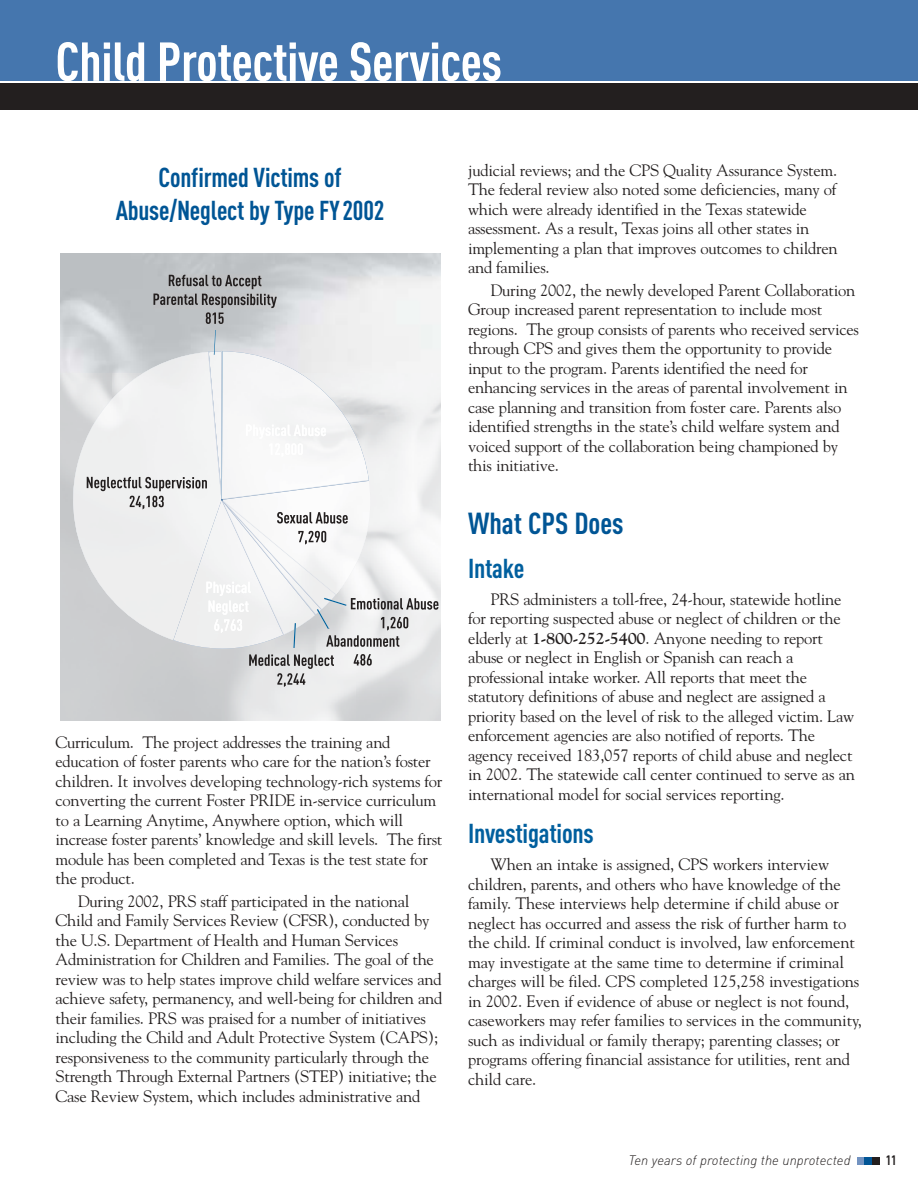
<style>
.page{position:relative;width:918px;height:1188px;background:#fff}
.page>*{position:absolute;margin:0;border:0;box-sizing:border-box;transform-origin:0 0}
.t1{font:700 54px "DIN Cond";letter-spacing:-.01em;color:#fff}
.t2{font:700 30px "DIN Cond";color:#005595}
.t3{font:700 27px/33px "DIN Cond";letter-spacing:-.01em;color:#005595;text-align:center}
.t4{font:700 27px "DIN Cond";letter-spacing:-.01em;color:#005f9e}
.t5{font:16.5px/19.5px "Goudy";letter-spacing:-.015em;color:#231f1f}
.t6{font:italic 300 13.5px "DIN";color:#231f1f}
.t7{font:700 13.5px "DIN Cond";color:#231f1f}
.s1{font-weight:700}
.s2{color:#fff}
</style>
<div class="page">
<div style="left:857px;top:1157px;width:8px;height:8px;background:#7393c1"></div>
<div style="left:872px;top:1157px;width:8px;height:8px;background:#231f1f"></div>
<div style="left:865px;top:1157px;width:7px;height:8px;background:#005595"></div>
<div style="left:0;top:83px;width:918px;height:27px;background:#231f1f"></div>
<div style="left:0;top:0;width:918px;height:81px;background:#4576ae"></div>
<svg style="left:61px;top:352px;width:10px;height:288px;background:#cecfd1"></svg>
<img style="left:71px;top:352px;width:16px;height:288px">
<img style="left:169px;top:275px;width:93px;height:14px">
<img style="left:169px;top:275px;width:69px;height:11px">
<img style="left:153px;top:294px;width:124px;height:14px">
<img style="left:153px;top:294px;width:67px;height:11px">
<img style="left:206px;top:312px;width:18px;height:12px">
<img style="left:313px;top:654px;width:21px;height:15px">
<img style="left:249px;top:654px;width:64px;height:15px">
<img style="left:277px;top:673px;width:28px;height:14px">
<img style="left:395px;top:635px;width:4px;height:12px">
<img style="left:374px;top:635px;width:21px;height:12px">
<img style="left:354px;top:654px;width:18px;height:12px">
<img style="left:432px;top:598px;width:7px;height:12px">
<img style="left:374px;top:598px;width:58px;height:12px">
<img style="left:381px;top:617px;width:27px;height:14px">
<svg style="left:87px;top:330px;width:287px;height:319px"></svg>
<h1 class="t1" style="left:56px;top:42px;width:448px">Child Protective Services</h1>
<h3 class="t3" style="left:116px;top:164px;width:270px">Confirmed Victims of<br>Abuse/Neglect by Type FY 2002</h3>
<p class="t5" style="left:56px;top:733px;width:388px">Curriculum. The project addresses the training and education of foster parents who care for the nation’s foster children. It involves developing technology-rich systems for converting the current Foster PRIDE in-service curriculum to a Learning Anytime, Anywhere option, which will increase foster parents’ knowledge and skill levels. The first module has been completed and Texas is the test state for the product.</p>
<p class="t5" style="left:56px;top:892px;width:388px;text-indent:22px">During 2002, PRS staff participated in the national Child and Family Services Review (CFSR), conducted by the U.S. Department of Health and Human Services Administration for Children and Families. The goal of the review was to help states improve child welfare services and achieve safety, permanency, and well-being for children and their families. PRS was praised for a number of initiatives including the Child and Adult Protective System (CAPS); responsiveness to the community particularly through the Strength Through External Partners (STEP) initiative; the Case Review System, which includes administrative and</p>
<p class="t5" style="left:468px;top:162px;width:371px">judicial reviews; and the CPS Quality Assurance System.<br>The federal review also noted some deficiencies, many of which were already identified in the Texas statewide assessment. As a result, Texas joins all other states in implementing a plan that improves outcomes to children and families.</p>
<p class="t5" style="left:468px;top:282px;width:393px;text-indent:22px">During 2002, the newly developed Parent Collaboration Group increased parent representation to include most regions. The group consists of parents who received services through CPS and gives them the opportunity to provide input to the program. Parents identified the need for enhancing services in the areas of parental involvement in case planning and transition from foster care. Parents also identified strengths in the state’s child welfare system and voiced support of the collaboration being championed by this initiative.</p>
<h2 class="t2" style="left:468px;top:513px;width:157px">What CPS Does</h2>
<h3 class="t4" style="left:468px;top:559px;width:58px">Intake</h3>
<p class="t5" style="left:468px;top:591px;width:389px;text-indent:22px">PRS administers a toll-free, 24-hour, statewide hotline for reporting suspected abuse or neglect of children or the elderly at <span class="s1">1-800-252-5400</span>. Anyone needing to report abuse or neglect in English or Spanish can reach a professional intake worker. All reports that meet the statutory definitions of abuse and neglect are assigned a priority based on the level of risk to the alleged victim. Law enforcement agencies are also notified of reports. The agency received 183,057 reports of child abuse and neglect in 2002. The statewide call center continued to serve as an international model for social services reporting.</p>
<h3 class="t4" style="left:468px;top:824px;width:127px">Investigations</h3>
<p class="t5" style="left:468px;top:856px;width:396px;text-indent:22px">When an intake is assigned, CPS workers interview children, parents, and others who have knowledge of the family. These interviews help determine if child abuse or neglect has occurred and assess the risk of further harm to the child. If criminal conduct is involved, law enforcement may investigate at the same time to determine if criminal charges will be filed. CPS completed 125,258 investigations in 2002. Even if evidence of abuse or neglect is not found, caseworkers may refer families to services in the community, such as individual or family therapy; parenting classes; or programs offering financial assistance for utilities, rent and child care.</p>
<p class="t6" style="left:629px;top:1156px;width:227px">Ten years of protecting the unprotected<span class="s2">.</span></p>
<p class="t7" style="left:886px;top:1155px;width:12px">11</p>
</div>
